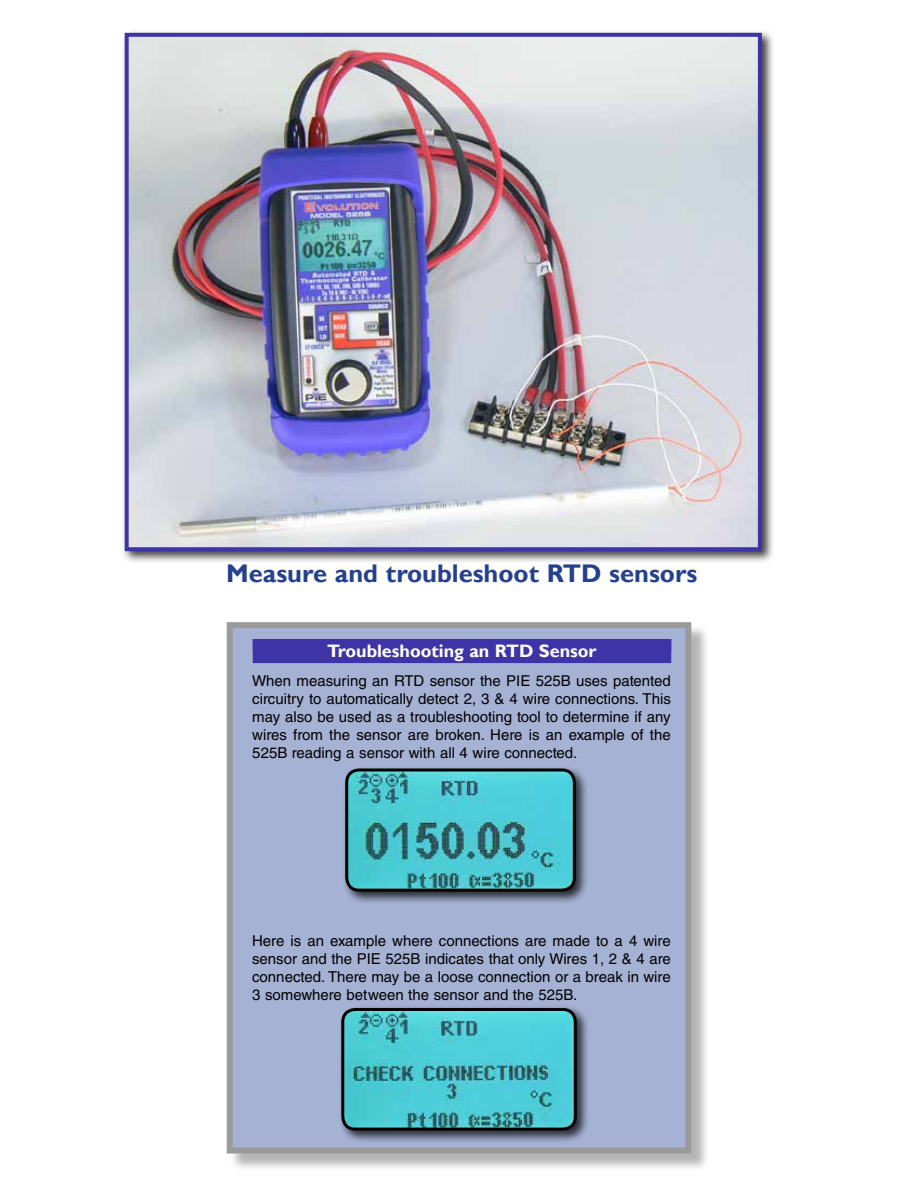
<style>
.page{position:relative;width:918px;height:1188px;background:#fff}
.page>*{position:absolute;margin:0;border:0;box-sizing:border-box;transform-origin:0 0}
.t1{font:700 25.5px "Gill Sans";color:#25408f}
.t2{font:700 18px "Gill Sans";color:#fff}
.t3{font:15px/18px "Helvetica LT Std";color:#000;text-align:justify}
</style>
<div class="page">
<div style="left:229px;top:624px;width:481px;height:548px;background:#000;opacity:.75"></div>
<div style="left:230px;top:625px;width:458px;height:525px;background:#a5b2d4"></div>
<div style="left:121px;top:29px;width:654px;height:535px;background:#000;opacity:.75"></div>
<img style="left:130px;top:38px;width:627px;height:508px">
<div style="left:125px;top:33px;width:637px;height:518px;border:4px solid #3e34a8"></div>
<div style="left:253px;top:639px;width:418px;height:24px;background:#3e34a8"></div>
<div style="left:342px;top:765px;width:247px;height:139px;background:#000;opacity:.75"></div>
<img style="left:347px;top:770px;width:227px;height:120px">
<div style="left:345px;top:769px;width:231px;height:123px;border:3px solid #000;border-radius:12px"></div>
<div style="left:338px;top:1005px;width:251px;height:138px;background:#000;opacity:.75"></div>
<img style="left:343px;top:1010px;width:232px;height:119px">
<div style="left:341px;top:1008px;width:236px;height:123px;border:3px solid #000;border-radius:12px"></div>
<h1 class="t1" style="left:226px;top:558px;width:473px">Measure and troubleshoot RTD sensors</h1>
<p class="t2" style="left:327px;top:640px;width:271px">Troubleshooting an RTD Sensor</p>
<p class="t3" style="left:252px;top:672px;width:420px">When measuring an RTD sensor the PIE 525B uses patented circuitry to automatically detect 2, 3 &amp; 4 wire connections. This may also be used as a troubleshooting tool to determine if any wires from the sensor are broken. Here is an example of the 525B reading a sensor with all 4 wire connected.</p>
<p class="t3" style="left:252px;top:931px;width:420px">Here is an example where connections are made to a 4 wire sensor and the PIE 525B indicates that only Wires 1, 2 &amp; 4 are connected. There may be a loose connection or a break in wire 3 somewhere between the sensor and the 525B.</p>
</div>
